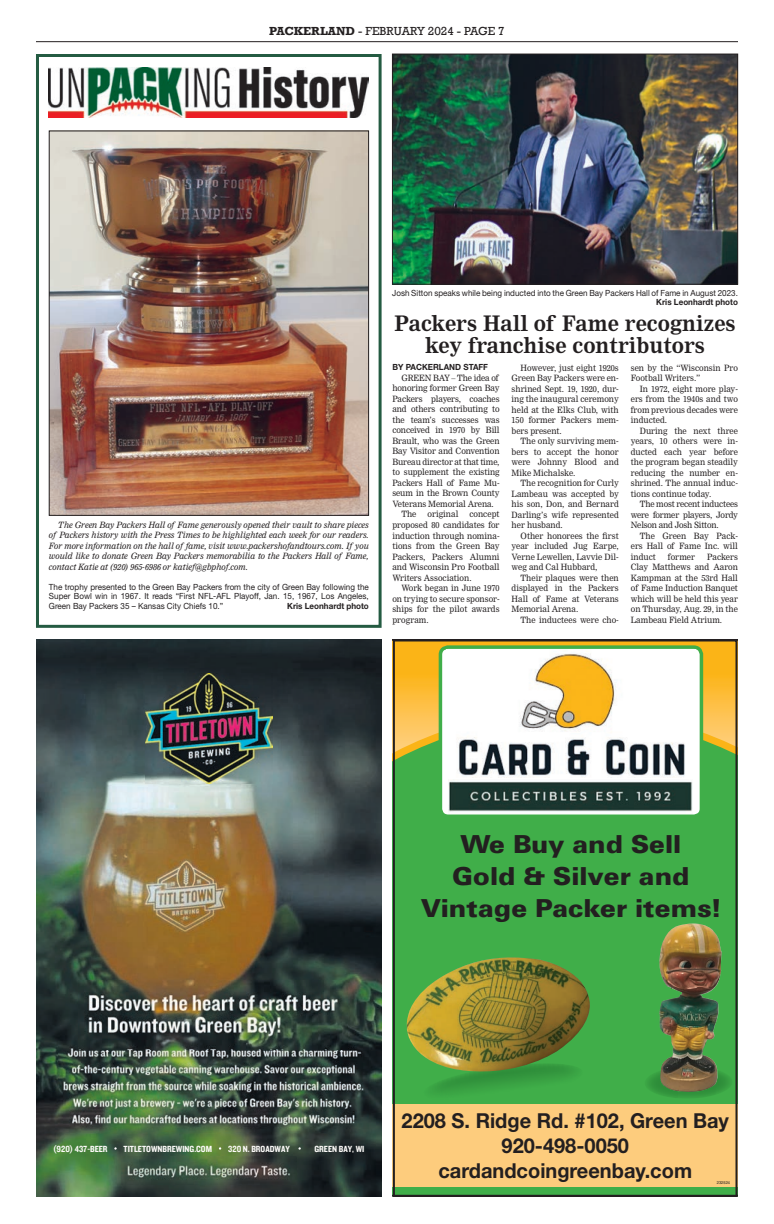
<style>
.page{position:relative;width:774px;height:1224px;background:#fff}
.page>*{position:absolute;margin:0;border:0;box-sizing:border-box;transform-origin:0 0}
.t1{font:26.8px/32.2px "Univers Black DTC";color:#231f20;text-align:center;scale:1.04 1}
.t2{font:700 21px/22px "Nimrod MT Std";color:#231f20;text-align:center;scale:.95 1}
.t3{font:700 20.6px/24.7px "Helvetica Neue LT Std";color:#231f20;text-align:center}
.t4{font:700 20.6px/24.8px "Helvetica Neue LT Std";color:#231f20;scale:1.04 1}
.t5{font:12px "Rockwell";color:#231f20}
.t6{font:9.2px "Knockout 50 Welterweight";color:#fdfbf9}
.t7{font:8.5px/10.5px "Nimrod MT Std";color:#231f20;text-align:justify;scale:.95 1}
.t8{font:italic 8.5px/10.5px "Nimrod MT Std";color:#231f20;text-align:justify;scale:.95 1}
.t9{font:8.5px/9.5px "Helvetica Neue LT Std";color:#231f20;text-align:justify;scale:.95 1}
.t10{font:700 8.5px "Helvetica Neue LT Std";color:#231f20;scale:.95 1}
.t11{font:4px "Helvetica";color:#231f20}
.s1{font-weight:700}
</style>
<div class="page">
<svg style="left:392px;top:639px;width:346px;height:558px"></svg>
<img style="left:423px;top:1072px;width:160px;height:30px">
<img style="left:644px;top:1066px;width:89px;height:33px">
<img style="left:406px;top:957px;width:184px;height:115px">
<img style="left:659px;top:923px;width:63px;height:170px">
<div style="left:392px;top:1104px;width:346px;height:83px;background:#fdcc7d"></div>
<div style="left:393px;top:640px;width:345px;height:557px;border:2px solid #231f20"></div>
<img style="left:36px;top:639px;width:346px;height:558px">
<img style="left:146px;top:674px;width:126px;height:109px">
<img style="left:122px;top:1156px;width:174px;height:29px">
<img style="left:78px;top:981px;width:270px;height:60px">
<img style="left:58px;top:1041px;width:311px;height:91px">
<img style="left:78px;top:1041px;width:270px;height:9px">
<hr style="left:36px;top:41px;width:702px;height:1px;background:#231f20">
<div style="left:36px;top:54px;width:346px;height:574px;border:3px solid #245b42"></div>
<img style="left:51px;top:133px;width:316px;height:381px">
<div style="left:49px;top:131px;width:320px;height:385px;border:1px solid #231f20"></div>
<img style="left:394px;top:56px;width:342px;height:226px">
<div style="left:392px;top:54px;width:346px;height:230px;border:1px solid #231f20"></div>
<img style="left:49px;top:67px;width:320px;height:50px">
<h3 class="t5" style="left:269px;top:24px;width:237px"><span class="s1">PACKERLAND</span> - FEBRUARY 2024 - PAGE 7</h3>
<p class="t9" style="left:392px;top:288px;width:365px">Josh Sitton speaks while being inducted into the Green Bay Packers Hall of Fame in August 2023.</p>
<p class="t10" style="left:656px;top:297px;width:87px">Kris Leonhardt photo</p>
<p class="t8" style="left:49px;top:519px;width:338px;text-indent:9px">The Green Bay Packers Hall of Fame generously opened their vault to share pieces of Packers history with the Press Times to be highlighted each week for our readers.<br>For more information on the hall of fame, visit www.packershofandtours.com. If you would like to donate Green Bay Packers memorabilia to the Packers Hall of Fame, contact Katie at (920) 965-6986 or katief@gbphof.com.</p>
<p class="t9" style="left:49px;top:582px;width:338px">The trophy presented to the Green Bay Packers from the city of Green Bay following the Super Bowl win in 1967. It reads “First NFL-AFL Playoff, Jan. 15, 1967, Los Angeles, Green Bay Packers 35 – Kansas City Chiefs 10.”</p>
<p class="t10" style="left:287px;top:600px;width:87px">Kris Leonhardt photo</p>
<h2 class="t2" style="left:395px;top:312px;width:361px">Packers Hall of Fame recognizes key franchise contributors</h2>
<p class="t10" style="left:392px;top:362px;width:102px">BY PACKERLAND STAFF</p>
<p class="t7" style="left:401px;top:372px;width:104px">GREEN BAY – The idea of</p>
<p class="t7" style="left:392px;top:382px;width:114px">honoring former Green Bay</p>
<p class="t7" style="left:392px;top:393px;width:114px">Packers players, coaches</p>
<p class="t7" style="left:392px;top:403px;width:114px">and others contributing to</p>
<p class="t7" style="left:392px;top:414px;width:114px">the team’s successes was</p>
<p class="t7" style="left:392px;top:424px;width:114px">conceived in 1970 by Bill</p>
<p class="t7" style="left:392px;top:435px;width:114px">Brault, who was the Green</p>
<p class="t7" style="left:392px;top:446px;width:114px">Bay Visitor and Convention</p>
<p class="t7" style="left:392px;top:456px;width:114px">Bureau director at that time,</p>
<p class="t7" style="left:392px;top:467px;width:114px">to supplement the existing</p>
<p class="t7" style="left:392px;top:477px;width:114px">Packers Hall of Fame Mu-</p>
<p class="t7" style="left:392px;top:488px;width:114px">seum in the Brown County</p>
<p class="t7" style="left:392px;top:498px;width:108px">Veterans Memorial Arena.</p>
<p class="t7" style="left:401px;top:509px;width:17px">The</p>
<p class="t7" style="left:428px;top:509px;width:34px">original</p>
<p class="t7" style="left:392px;top:509px;width:114px;text-indent:77px">concept proposed 80 candidates for induction through nomina&shy;tions from the Green Bay Packers, Packers Alumni and Wisconsin Pro Football Writers Association.</p>
<p class="t7" style="left:392px;top:582px;width:114px;text-indent:9px">Work began in June 1970 on trying to secure sponsor&shy;ships for the pilot awards program.</p>
<p class="t7" style="left:512px;top:362px;width:114px;text-indent:9px">However, just eight 1920s Green Bay Packers were en&shy;shrined Sept. 19, 1920, dur&shy;ing the inaugural ceremony held at the Elks Club, with 150 former Packers mem&shy;bers present.</p>
<p class="t7" style="left:512px;top:435px;width:114px;text-indent:9px">The only surviving mem&shy;bers to accept the honor were Johnny Blood and Mike Michalske.</p>
<p class="t7" style="left:512px;top:477px;width:114px;text-indent:9px">The recognition for Curly Lambeau was accepted by his son, Don, and Bernard Darling’s wife represented her husband.</p>
<p class="t7" style="left:512px;top:530px;width:114px;text-indent:9px">Other honorees the first year included Jug Earpe, Verne Lewellen, Lavvie Dil&shy;weg and Cal Hubbard,</p>
<p class="t7" style="left:512px;top:572px;width:114px;text-indent:9px">Their plaques were then displayed in the Packers Hall of Fame at Veterans Memorial Arena.</p>
<p class="t7" style="left:521px;top:614px;width:105px">The inductees were cho-</p>
<p class="t7" style="left:631px;top:362px;width:114px">sen by the “Wisconsin Pro<br>Football Writers.”</p>
<p class="t7" style="left:631px;top:383px;width:114px;text-indent:9px">In 1972, eight more play&shy;ers from the 1940s and two from previous decades were inducted.</p>
<p class="t7" style="left:631px;top:425px;width:114px;text-indent:9px">During the next three years, 10 others were in&shy;ducted each year before the program began steadily reducing the number en&shy;shrined. The annual induc&shy;tions continue today.</p>
<p class="t7" style="left:631px;top:498px;width:114px;text-indent:9px">The most recent inductees were former players, Jordy Nelson and Josh Sitton.</p>
<p class="t7" style="left:631px;top:530px;width:114px;text-indent:9px">The Green Bay Pack&shy;ers Hall of Fame Inc. will induct</p>
<p class="t7" style="left:631px;top:551px;width:114px;text-indent:76px">Packers Clay Matthews and Aaron Kampman at the 53rd Hall of Fame Induction Banquet which will be held this year on Thursday, Aug. 29, in the Lambeau Field Atrium.</p>
<p class="t7" style="left:668px;top:551px;width:30px">former</p>
<h1 class="t1" style="left:421px;top:828px;width:289px">We Buy and Sell<br>Gold &amp; Silver and<br>Vintage Packer items!</h1>
<p class="t6" style="left:53px;top:1142px;width:56px">(920) 437-BEER</p>
<p class="t6" style="left:124px;top:1142px;width:90px">TITLETOWNBREWING.COM</p>
<p class="t6" style="left:228px;top:1142px;width:63px">320 N. BROADWAY</p>
<p class="t6" style="left:315px;top:1142px;width:51px">GREEN BAY, WI</p>
<h3 class="t3" style="left:402px;top:1108px;width:329px">2208 S. Ridge Rd. #102, Green Bay<br>920-498-0050 cardandcoingreenbay.com</h3>
<p class="t11" style="left:717px;top:1180px;width:15px">232524</p>
<h3 class="t4" style="left:394px;top:1110px;width:67px">2208 S</h3>
<h3 class="t4" style="left:538px;top:1110px;width:203px">Rd. #102, Gr en Bay -498-0050</h3>
<h3 class="t4" style="left:433px;top:1156px;width:46px">card</h3>
<h3 class="t4" style="left:543px;top:1156px;width:160px">ingreenbay.com</h3>
</div>
